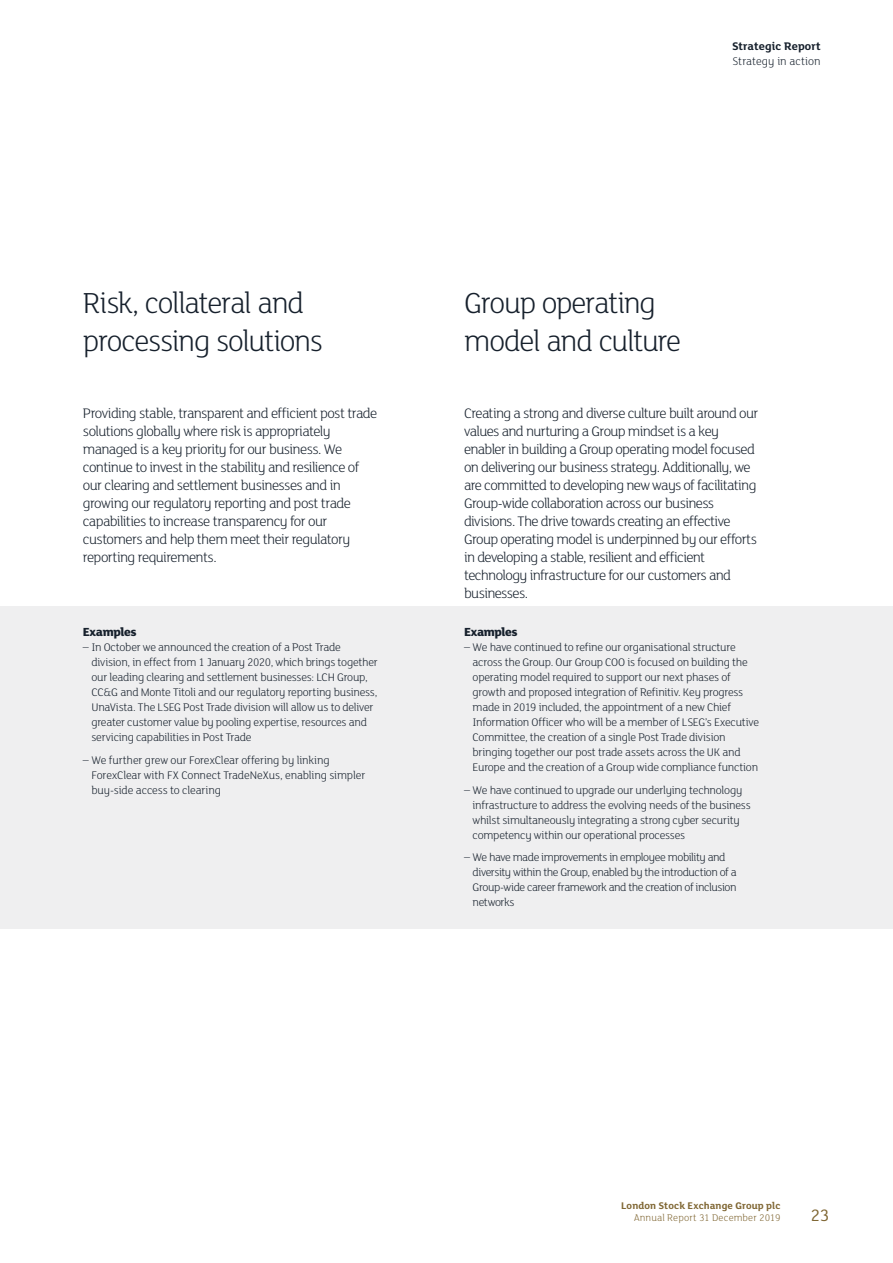
<style>
.page{position:relative;width:893px;height:1263px;background:#fff}
.page>*{position:absolute;margin:0;border:0;box-sizing:border-box;transform-origin:0 0}
.t1{font:300 31.5px/37.8px "FS Lola";letter-spacing:-.045em;color:#16202c}
.t2{font:18px "FS Lola";color:#806734}
.t3{font:300 15px/18px "FS Lola";letter-spacing:-.045em;color:#16202c}
.t4{font:800 12.75px "FS Lola";letter-spacing:-.03em;color:#16202c}
.t5{font:300 12px/15px "FS Lola";letter-spacing:-.025em;color:#16202c}
.t6{font:300 12px "FS Lola";letter-spacing:.005em;color:#16202c}
.t7{font:700 12px "FS Lola";letter-spacing:.005em;color:#16202c}
.t8{font:700 10.5px "FS Lola";letter-spacing:.01em;color:#806734}
.t9{font:300 10.5px "FS Lola";letter-spacing:.005em;color:#806734}
</style>
<div class="page">
<div style="left:0;top:606px;width:893px;height:323px;background:#efeff0"></div>
<p class="t7" style="left:732px;top:38px;width:90px">Strategic Report</p>
<p class="t6" style="left:732px;top:53px;width:90px">Strategy in action</p>
<h1 class="t1" style="left:83px;top:283px;width:241px">Risk, collateral and processing solutions</h1>
<h1 class="t1" style="left:464px;top:283px;width:219px">Group operating model and culture</h1>
<p class="t3" style="left:83px;top:404px;width:296px">Providing stable, transparent and efficient post trade solutions globally where risk is appropriately managed is a key priority for our business. We continue to invest in the stability and resilience of our clearing and settlement businesses and in growing our regulatory reporting and post trade capabilities to increase transparency for our customers and help them meet their regulatory reporting requirements.</p>
<p class="t3" style="left:464px;top:404px;width:296px">Creating a strong and diverse culture built around our values and nurturing a Group mindset is a key enabler in building a Group operating model focused on delivering our business strategy. Additionally, we are committed to developing new ways of facilitating Group-wide collaboration across our business divisions. The drive towards creating an effective Group operating model is underpinned by our efforts in developing a stable, resilient and efficient technology infrastructure for our customers and businesses.</p>
<p class="t4" style="left:83px;top:623px;width:55px">Examples</p>
<p class="t5" style="left:91px;top:640px;width:288px;text-indent:-9px">– In October we announced the creation of a Post Trade division, in effect from 1 January 2020, which brings together our leading clearing and settlement businesses: LCH Group, CC&amp;G and Monte Titoli and our regulatory reporting business, UnaVista. The LSEG Post Trade division will allow us to deliver greater customer value by pooling expertise, resources and servicing capabilities in Post Trade</p>
<p class="t5" style="left:91px;top:752px;width:275px;text-indent:-9px">– We further grew our ForexClear offering by linking<br>ForexClear with FX Connect TradeNeXus, enabling simpler buy-side access to clearing</p>
<p class="t4" style="left:464px;top:623px;width:55px">Examples</p>
<p class="t5" style="left:473px;top:640px;width:288px;text-indent:-9px">– We have continued to refine our organisational structure across the Group. Our Group COO is focused on building the operating model required to support our next phases of growth and proposed integration of Refinitiv. Key progress made in 2019 included, the appointment of a new Chief Information Officer who will be a member of LSEG’s Executive Committee, the creation of a single Post Trade division bringing together our post trade assets across the UK and Europe and the creation of a Group wide compliance function</p>
<p class="t5" style="left:473px;top:782px;width:280px;text-indent:-9px">– We have continued to upgrade our underlying technology infrastructure to address the evolving needs of the business whilst simultaneously integrating a strong cyber security competency within our operational processes</p>
<p class="t5" style="left:473px;top:850px;width:266px;text-indent:-9px">– We have made improvements in employee mobility and diversity within the Group, enabled by the introduction of a Group-wide career framework and the creation of inclusion networks</p>
<p class="t8" style="left:621px;top:1198px;width:161px">London Stock Exchange Group plc</p>
<p class="t9" style="left:634px;top:1211px;width:148px">Annual Report 31 December 2019</p>
<h2 class="t2" style="left:811px;top:1203px;width:20px">23</h2>
</div>
